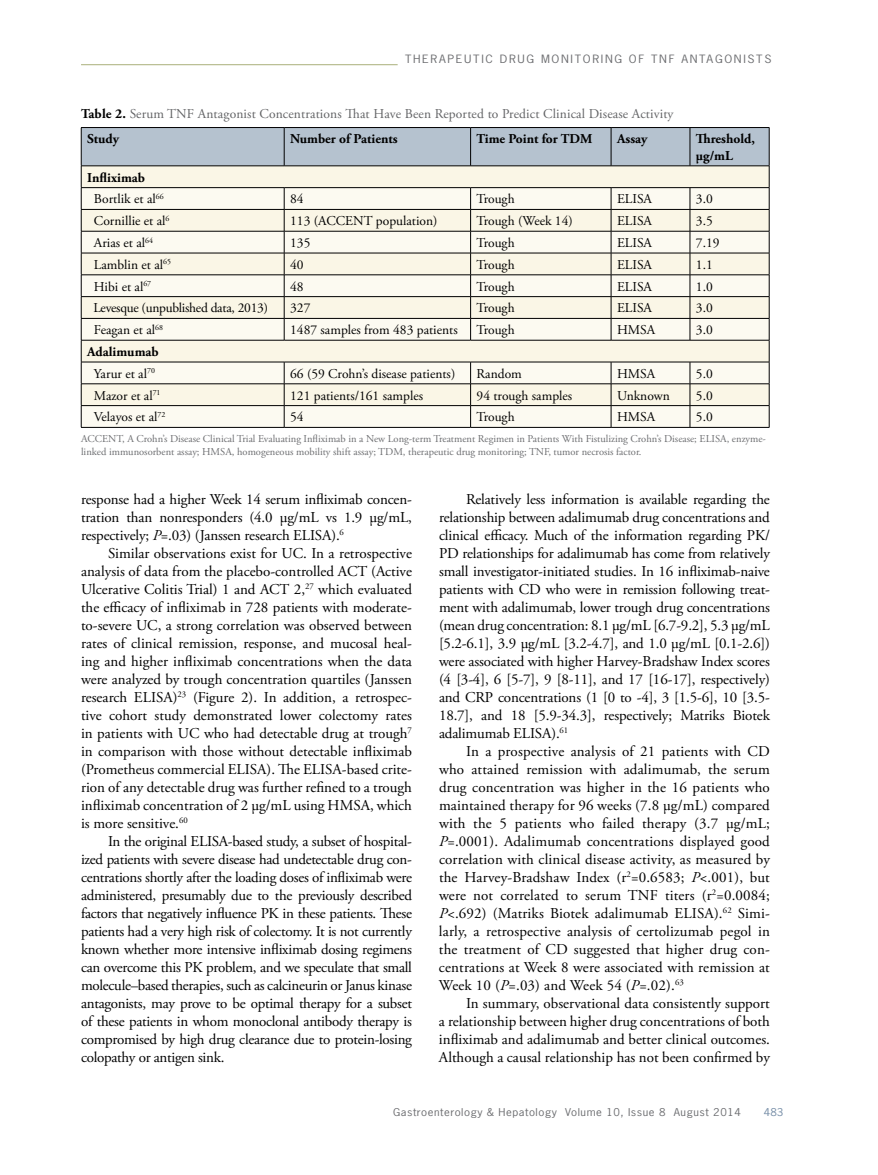
<style>
.page{position:relative;width:878px;height:1175px;background:#fff}
.page>*{position:absolute;margin:0;border:0;box-sizing:border-box;transform-origin:0 0}
.t1{font:15px/18px "Adobe Garamond Pro";letter-spacing:-.01em;color:#000;text-align:justify}
.t2{font:13.5px/21.8px "Adobe Garamond Pro";color:#000}
.t3{font:13.5px/25.5px "Adobe Garamond Pro";letter-spacing:.01em;color:#636466}
.t4{font:700 13.5px/16.5px "Adobe Garamond Pro";color:#000}
.t5{font:13.5px "Adobe Garamond Pro";letter-spacing:-.02em;color:#000}
.t6{font:10.8px "News Gothic Std";letter-spacing:.14em;color:#6d6e71;scale:1.11 1}
.t7{font:10.5px/13.5px "Adobe Garamond Pro";color:#6d6e71}
.t8{font:10.2px "News Gothic Std";letter-spacing:.05em;color:#6d6e71;scale:1.11 1}
.t9{font:10.2px "News Gothic Std";color:#738ba5;scale:1.11 1}
.s1{font-weight:700;color:#000}
.s2{font-weight:700}
.s3{font-weight:400}
.s4{font-style:italic}
</style>
<div class="page">
<hr style="left:81px;top:64px;width:316px;height:1px;background:#a9b07b">
<svg style="left:81px;top:127px;width:689px;height:300px"></svg>
<hr style="left:81px;top:427px;width:203px;height:1px;background:#000">
<hr style="left:284px;top:427px;width:186px;height:1px;background:#000">
<hr style="left:470px;top:427px;width:141px;height:1px;background:#000">
<hr style="left:611px;top:427px;width:79px;height:1px;background:#000">
<hr style="left:690px;top:427px;width:79px;height:1px;background:#000">
<p class="t6" style="left:405px;top:52px;width:331px">THERAPEUTIC DRUG MONITORING OF TNF ANTAGONISTS</p>
<p class="t3" style="left:87px;top:101px;width:587px;text-indent:-6px"><span class="s1">Table 2.</span> Serum TNF Antagonist Concentrations That Have Been Reported to Predict Clinical Disease Activity<br><span class="s1">Study</span></p>
<p class="t4" style="left:290px;top:131px;width:109px">Number of Patients</p>
<p class="t4" style="left:476px;top:131px;width:117px">Time Point for TDM</p>
<p class="t4" style="left:617px;top:131px;width:32px">Assay</p>
<p class="t4" style="left:696px;top:131px;width:61px">Threshold, µg/mL</p>
<p class="t2" style="left:94px;top:167px;width:71px;text-indent:-7px"><span class="s2">Infliximab<br></span>Bortlik et al<sup>66</sup></p>
<p class="t2" style="left:290px;top:189px;width:15px">84</p>
<p class="t2" style="left:476px;top:189px;width:40px">Trough</p>
<p class="t2" style="left:617px;top:189px;width:36px">ELISA</p>
<p class="t2" style="left:696px;top:189px;width:18px">3.0</p>
<p class="t2" style="left:94px;top:210px;width:77px">Cornillie et al<sup>6</sup></p>
<p class="t2" style="left:290px;top:210px;width:149px">113 (ACCENT population)</p>
<p class="t2" style="left:476px;top:210px;width:98px">Trough (Week 14)</p>
<p class="t2" style="left:617px;top:210px;width:36px">ELISA</p>
<p class="t2" style="left:696px;top:210px;width:18px">3.5</p>
<p class="t2" style="left:94px;top:232px;width:61px">Arias et al<sup>64</sup></p>
<p class="t2" style="left:290px;top:232px;width:22px">135</p>
<p class="t2" style="left:476px;top:232px;width:40px">Trough</p>
<p class="t2" style="left:617px;top:232px;width:36px">ELISA</p>
<p class="t2" style="left:696px;top:232px;width:25px">7.19</p>
<p class="t2" style="left:94px;top:254px;width:79px">Lamblin et al<sup>65</sup></p>
<p class="t2" style="left:290px;top:254px;width:15px">40</p>
<p class="t2" style="left:476px;top:254px;width:40px">Trough</p>
<p class="t2" style="left:617px;top:254px;width:36px">ELISA</p>
<p class="t2" style="left:696px;top:254px;width:18px">1.1</p>
<p class="t2" style="left:94px;top:276px;width:59px">Hibi et al<sup>67</sup></p>
<p class="t2" style="left:290px;top:276px;width:15px">48</p>
<p class="t2" style="left:476px;top:276px;width:40px">Trough</p>
<p class="t2" style="left:617px;top:276px;width:36px">ELISA</p>
<p class="t2" style="left:696px;top:276px;width:18px">1.0</p>
<p class="t5" style="left:93px;top:300px;width:176px">Levesque (unpublished data, 2013)</p>
<p class="t2" style="left:290px;top:298px;width:22px">327</p>
<p class="t2" style="left:476px;top:298px;width:40px">Trough</p>
<p class="t2" style="left:617px;top:298px;width:36px">ELISA</p>
<p class="t2" style="left:696px;top:298px;width:18px">3.0</p>
<p class="t2" style="left:94px;top:319px;width:71px">Feagan et al<sup>68</sup></p>
<p class="t2" style="left:290px;top:319px;width:169px">1487 samples from 483 patients</p>
<p class="t2" style="left:476px;top:319px;width:40px">Trough</p>
<p class="t2" style="left:617px;top:319px;width:40px">HMSA</p>
<p class="t2" style="left:696px;top:319px;width:18px">3.0</p>
<p class="t4" style="left:87px;top:341px;width:73px;line-height:21.8px;text-align:center">Adalimumab<br><span class="s3">Yarur et al</span><sup>70</sup></p>
<p class="t2" style="left:290px;top:363px;width:167px">66 (59 Crohn’s disease patients)</p>
<p class="t2" style="left:476px;top:363px;width:47px">Random</p>
<p class="t2" style="left:617px;top:363px;width:40px">HMSA</p>
<p class="t2" style="left:696px;top:363px;width:18px">5.0</p>
<p class="t2" style="left:94px;top:385px;width:68px">Mazor et al<sup>71</sup></p>
<p class="t2" style="left:290px;top:385px;width:134px">121 patients/161 samples</p>
<p class="t2" style="left:476px;top:385px;width:97px">94 trough samples</p>
<p class="t2" style="left:617px;top:385px;width:54px">Unknown</p>
<p class="t2" style="left:696px;top:385px;width:18px">5.0</p>
<p class="t2" style="left:94px;top:407px;width:73px">Velayos et al<sup>72</sup></p>
<p class="t2" style="left:290px;top:407px;width:15px">54</p>
<p class="t2" style="left:476px;top:407px;width:40px">Trough</p>
<p class="t2" style="left:617px;top:407px;width:40px">HMSA</p>
<p class="t2" style="left:696px;top:407px;width:18px">5.0</p>
<p class="t7" style="left:81px;top:432px;width:686px">ACCENT, A Crohn’s Disease Clinical Trial Evaluating Infliximab in a New Long-term Treatment Regimen in Patients With Fistulizing Crohn’s Disease; ELISA, enzyme&shy;linked immunosorbent assay; HMSA, homogeneous mobility shift assay; TDM, therapeutic drug monitoring; TNF, tumor necrosis factor.</p>
<p class="t1" style="left:81px;top:491px;width:332px">response had a higher Week 14 serum infliximab concen&shy;tration than nonresponders (4.0 μg/mL vs 1.9 μg/mL, respectively; <span class="s4">P</span>=.03) (Janssen research ELISA).<sup>6</sup></p>
<p class="t1" style="left:81px;top:545px;width:332px;text-indent:27px">Similar observations exist for UC. In a retrospective analysis of data from the placebo-controlled ACT (Active Ulcerative Colitis Trial) 1 and ACT 2,<sup>27</sup> which evaluated the efficacy of infliximab in 728 patients with moderate&shy;to-severe UC, a strong correlation was observed between rates of clinical remission, response, and mucosal heal&shy;ing and higher infliximab concentrations when the data were analyzed by trough concentration quartiles (Janssen research ELISA)<sup>23</sup> (Figure 2). In addition, a retrospec&shy;tive cohort study demonstrated lower colectomy rates in patients with UC who had detectable drug at trough<sup>7 </sup>in comparison with those without detectable infliximab (Prometheus commercial ELISA). The ELISA-based crite&shy;rion of any detectable drug was further refined to a trough infliximab concentration of 2 µg/mL using HMSA, which is more sensitive.<sup>60</sup></p>
<p class="t1" style="left:81px;top:833px;width:332px;text-indent:27px">In the original ELISA-based study, a subset of hospital&shy;ized patients with severe disease had undetectable drug con&shy;centrations shortly after the loading doses of infliximab were administered, presumably due to the previously described factors that negatively influence PK in these patients. These patients had a very high risk of colectomy. It is not currently known whether more intensive infliximab dosing regimens can overcome this PK problem, and we speculate that small molecule–based therapies, such as calcineurin or Janus kinase antagonists, may prove to be optimal therapy for a subset of these patients in whom monoclonal antibody therapy is compromised by high drug clearance due to protein-losing colopathy or antigen sink.</p>
<p class="t1" style="left:439px;top:491px;width:332px;text-indent:27px">Relatively less information is available regarding the relationship between adalimumab drug concentrations and clinical efficacy. Much of the information regarding PK/ PD relationships for adalimumab has come from relatively small investigator-initiated studies. In 16 infliximab-naive patients with CD who were in remission following treat&shy;ment with adalimumab, lower trough drug concentrations (mean drug concentration: 8.1 µg/mL [6.7-9.2], 5.3 µg/mL [5.2-6.1], 3.9 µg/mL [3.2-4.7], and 1.0 µg/mL [0.1-2.6]) were associated with higher Harvey-Bradshaw Index scores (4 [3-4], 6 [5-7], 9 [8-11], and 17 [16-17], respectively) and CRP concentrations (1 [0 to -4], 3 [1.5-6], 10 [3.5- 18.7], and 18 [5.9-34.3], respectively; Matriks Biotek adalimumab ELISA).<sup>61</sup></p>
<p class="t1" style="left:439px;top:743px;width:332px;text-indent:27px">In a prospective analysis of 21 patients with CD who attained remission with adalimumab, the serum drug concentration was higher in the 16 patients who maintained therapy for 96 weeks (7.8 µg/mL) compared with the 5 patients who failed therapy (3.7 µg/mL; <span class="s4">P</span>=.0001). Adalimumab concentrations displayed good correlation with clinical disease activity, as measured by the Harvey-Bradshaw Index (r<sup>2</sup>=0.6583; <span class="s4">P</span>&lt;.001), but were not correlated to serum TNF titers (r<sup>2</sup>=0.0084; <span class="s4">P</span>&lt;.692) (Matriks Biotek adalimumab ELISA).<sup>62</sup> Simi&shy;larly, a retrospective analysis of certolizumab pegol in the treatment of CD suggested that higher drug con&shy;centrations at Week 8 were associated with remission at Week 10 (<span class="s4">P</span>=.03) and Week 54 (<span class="s4">P</span>=.02).<sup>63</sup></p>
<p class="t1" style="left:439px;top:995px;width:332px;text-indent:27px">In summary, observational data consistently support a relationship between higher drug concentrations of both infliximab and adalimumab and better clinical outcomes.<br>Although a causal relationship has not been confirmed by</p>
<p class="t8" style="left:393px;top:1105px;width:315px">Gastroenterology &amp; Hepatology Volume 10, Issue 8 August 2014</p>
<p class="t9" style="left:764px;top:1105px;width:19px">483</p>
</div>
